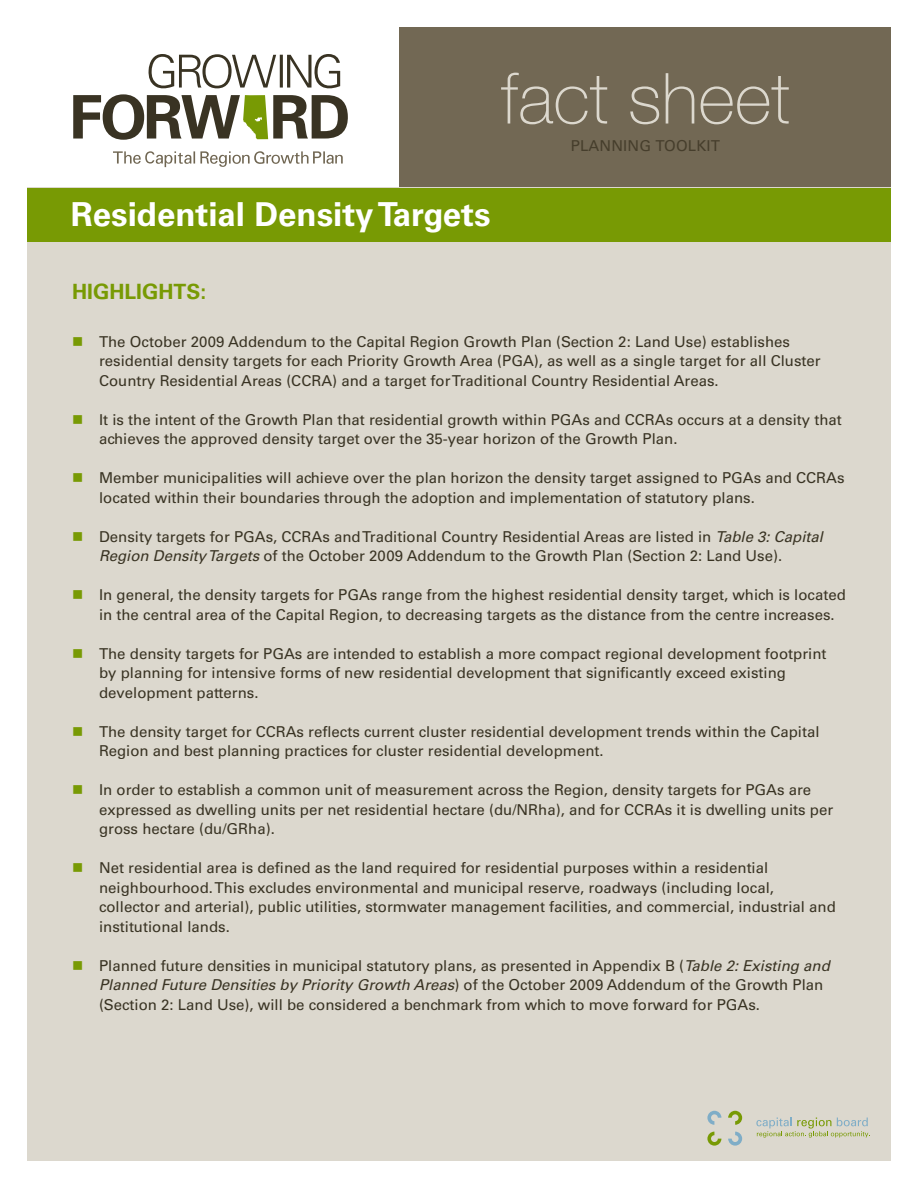
<style>
.page{position:relative;width:918px;height:1188px;background:#fff}
.page>*{position:absolute;margin:0;border:0;box-sizing:border-box;transform-origin:0 0}
.t1{font:100 70.5px "Helvetica Neue LT Std";color:#dcd8ce}
.t2{font:700 33px "Univers LT Std";color:#fff}
.Highlight_title{font:700 21px "Univers LT Std";color:#789a04}
.t3{font:15px/19.5px "Univers LT Std";color:#393323}
.t4{font:15px "Univers LT Std";letter-spacing:.01em;color:#463e2c}
.s1{font-style:italic}
</style>
<div class="page">
<div style="left:400px;top:27px;width:491px;height:161px;background:#726854"></div>
<div style="left:27px;top:188px;width:864px;height:973px;background:#dcd8ce"></div>
<svg style="left:113px;top:151px;width:230px;height:16px"></svg>
<svg style="left:73px;top:54px;width:275px;height:86px"></svg>
<div style="left:27px;top:188px;width:864px;height:54px;background:#789a04"></div>
<svg style="left:707px;top:1111px;width:14px;height:14px"></svg>
<svg style="left:728px;top:1111px;width:14px;height:14px"></svg>
<svg style="left:707px;top:1132px;width:14px;height:14px"></svg>
<svg style="left:728px;top:1132px;width:14px;height:14px"></svg>
<svg style="left:756px;top:1118px;width:114px;height:20px"></svg>
<h1 class="t1" style="left:501px;top:58px;width:290px">fact sheet</h1>
<p class="t4" style="left:571px;top:136px;width:151px">PLANNING TOOLKIT</p>
<p class="t2" style="left:71px;top:195px;width:421px">Residential Density Targets</p>
<p class="Highlight_title" style="left:72px;top:279px;width:136px">HIGHLIGHTS:</p>
<p class="t3" style="left:99px;top:332px;width:723px">The October 2009 Addendum to the Capital Region Growth Plan (Section 2: Land Use) establishes residential density targets for each Priority Growth Area (PGA), as well as a single target for all Cluster<br>Country Residential Areas (CCRA) and a target for Traditional Country Residential Areas.</p>
<p class="t3" style="left:99px;top:410px;width:744px">It is the intent of the Growth Plan that residential growth within PGAs and CCRAs occurs at a density that achieves the approved density target over the 35-year horizon of the Growth Plan.</p>
<p class="t3" style="left:99px;top:468px;width:747px">Member municipalities will achieve over the plan horizon the density target assigned to PGAs and CCRAs located within their boundaries through the adoption and implementation of statutory plans.</p>
<p class="t3" style="left:99px;top:527px;width:726px">Density targets for PGAs, CCRAs and Traditional Country Residential Areas are listed in <span class="s1">Table 3: Capital<br>Region Density Targets</span> of the October 2009 Addendum to the Growth Plan (Section 2: Land Use).</p>
<p class="t3" style="left:99px;top:585px;width:748px">In general, the density targets for PGAs range from the highest residential density target, which is located in the central area of the Capital Region, to decreasing targets as the distance from the centre increases.</p>
<p class="t3" style="left:99px;top:644px;width:729px">The density targets for PGAs are intended to establish a more compact regional development footprint by planning for intensive forms of new residential development that significantly exceed existing development patterns.</p>
<p class="t3" style="left:99px;top:722px;width:722px">The density target for CCRAs reflects current cluster residential development trends within the Capital<br>Region and best planning practices for cluster residential development.</p>
<p class="t3" style="left:99px;top:780px;width:736px">In order to establish a common unit of measurement across the Region, density targets for PGAs are expressed as dwelling units per net residential hectare (du/NRha), and for CCRAs it is dwelling units per gross hectare (du/GRha).</p>
<p class="t3" style="left:99px;top:858px;width:738px">Net residential area is defined as the land required for residential purposes within a residential neighbourhood. This excludes environmental and municipal reserve, roadways (including local, collector and arterial), public utilities, stormwater management facilities, and commercial, industrial and institutional lands.</p>
<p class="t3" style="left:99px;top:956px;width:732px">Planned future densities in municipal statutory plans, as presented in Appendix B (<span class="s1">Table 2: Existing and<br>Planned Future Densities by Priority Growth Areas</span>) of the October 2009 Addendum of the Growth Plan (Section 2: Land Use), will be considered a benchmark from which to move forward for PGAs.</p>
</div>
